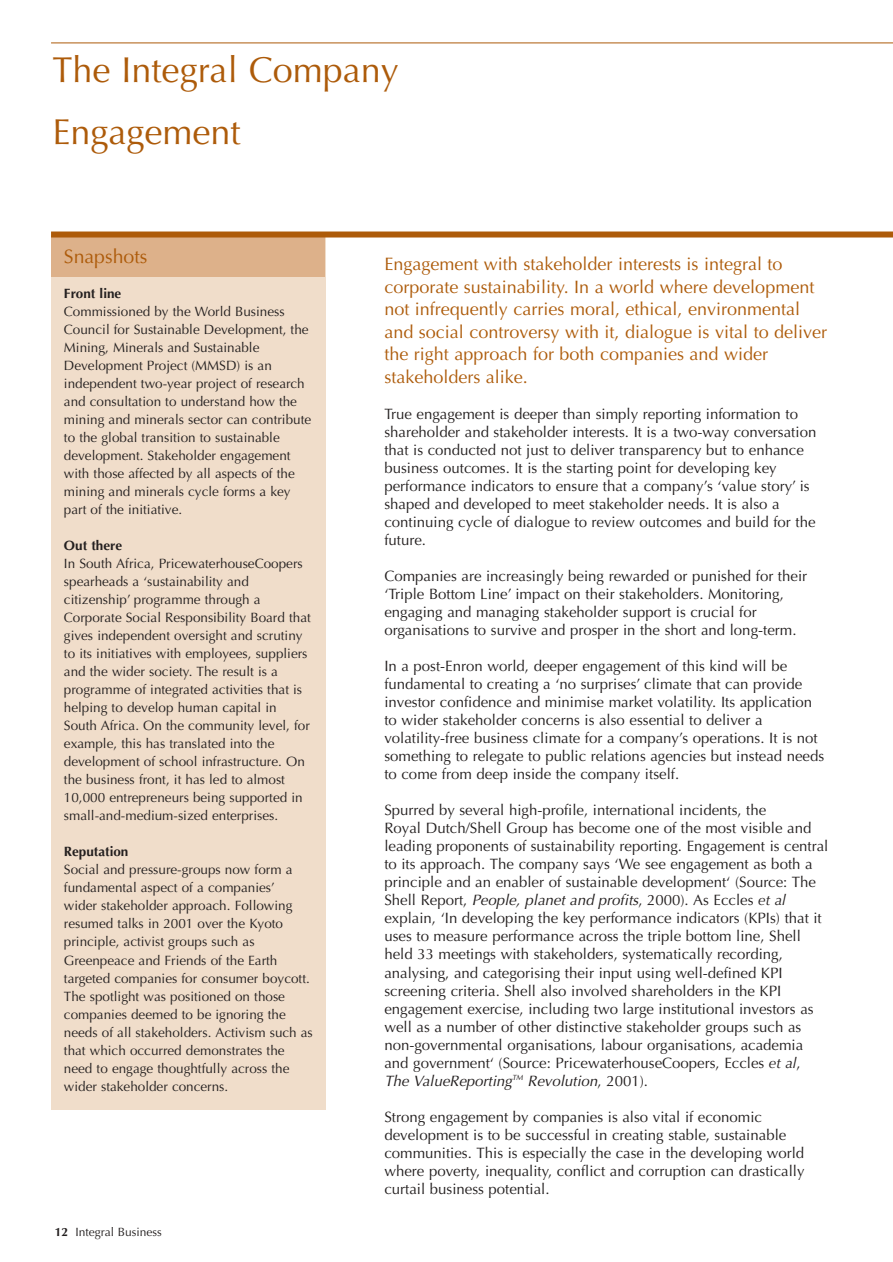
<style>
.page{position:relative;width:893px;height:1262px;background:#fff}
.page>*{position:absolute;margin:0;border:0;box-sizing:border-box;transform-origin:0 0}
.t1{font:36px/61.8px "Optima";color:#ad5b0a}
.t2{font:19.5px "Optima";color:#ad5b0a}
.t3{font:18px/22.5px "Optima";color:#ad5b0a}
.t4{font:15px/18px "Optima";color:#231f1f}
.t5{font:13.5px/18px "Optima";color:#231f1f}
.t6{font:700 13.5px "Optima";color:#231f1f}
.t7{font:12px "Optima";color:#231f1f}
.s1{font-weight:700}
.s2{font-style:italic}
</style>
<div class="page">
<div style="left:51px;top:235px;width:274px;height:874px;background:#f0ddca"></div>
<div style="left:51px;top:236px;width:274px;height:40px;background:#ddb18a"></div>
<div style="left:51px;top:231px;width:841px;height:6px;background:#ad5b0a"></div>
<hr style="left:51px;top:43px;width:841px;height:1px;background:#ad5b0a">
<h1 class="t1" style="left:53px;top:43px;width:348px">The Integral Company<br>Engagement</h1>
<h2 class="t2" style="left:64px;top:248px;width:85px">Snapshots</h2>
<p class="t6" style="left:64px;top:288px;width:59px">Front line</p>
<p class="t5" style="left:64px;top:304px;width:249px">Commissioned by the World Business Council for Sustainable Development, the Mining, Minerals and Sustainable Development Project (MMSD) is an independent two-year project of research and consultation to understand how the mining and minerals sector can contribute to the global transition to sustainable development. Stakeholder engagement with those affected by all aspects of the mining and minerals cycle forms a key part of the initiative.</p>
<p class="t6" style="left:64px;top:540px;width:60px">Out there</p>
<p class="t5" style="left:64px;top:556px;width:248px">In South Africa, PricewaterhouseCoopers spearheads a ‘sustainability and citizenship’ programme through a Corporate Social Responsibility Board that gives independent oversight and scrutiny to its initiatives with employees, suppliers and the wider society. The result is a programme of integrated activities that is helping to develop human capital in South Africa. On the community level, for example, this has translated into the development of school infrastructure. On the business front, it has led to almost 10,000 entrepreneurs being supported in small-and-medium-sized enterprises.</p>
<p class="t6" style="left:64px;top:846px;width:66px">Reputation</p>
<p class="t5" style="left:64px;top:862px;width:250px">Social and pressure-groups now form a fundamental aspect of a companies’<br>wider stakeholder approach. Following resumed talks in 2001 over the Kyoto principle, activist groups such as Greenpeace and Friends of the Earth targeted companies for consumer boycott.<br>The spotlight was positioned on those companies deemed to be ignoring the needs of all stakeholders. Activism such as that which occurred demonstrates the need to engage thoughtfully across the wider stakeholder concerns.</p>
<p class="t7" style="left:55px;top:1227px;width:109px"><span class="s1">12</span> Integral Business</p>
<p class="t3" style="left:384px;top:255px;width:444px">Engagement with stakeholder interests is integral to corporate sustainability. In a world where development not infrequently carries moral, ethical, environmental and social controversy with it, dialogue is vital to deliver the right approach for both companies and wider stakeholders alike.</p>
<p class="t4" style="left:384px;top:406px;width:433px">True engagement is deeper than simply reporting information to shareholder and stakeholder interests. It is a two-way conversation that is conducted not just to deliver transparency but to enhance business outcomes. It is the starting point for developing key performance indicators to ensure that a company’s ‘value story’ is shaped and developed to meet stakeholder needs. It is also a continuing cycle of dialogue to review outcomes and build for the future.</p>
<p class="t4" style="left:384px;top:568px;width:424px">Companies are increasingly being rewarded or punished for their ‘Triple Bottom Line’ impact on their stakeholders. Monitoring, engaging and managing stakeholder support is crucial for organisations to survive and prosper in the short and long-term.</p>
<p class="t4" style="left:384px;top:658px;width:441px">In a post-Enron world, deeper engagement of this kind will be fundamental to creating a ‘no surprises’ climate that can provide investor confidence and minimise market volatility. Its application to wider stakeholder concerns is also essential to deliver a volatility-free business climate for a company’s operations. It is not something to relegate to public relations agencies but instead needs to come from deep inside the company itself.</p>
<p class="t4" style="left:384px;top:802px;width:445px">Spurred by several high-profile, international incidents, the<br>Royal Dutch/Shell Group has become one of the most visible and leading proponents of sustainability reporting. Engagement is central to its approach. The company says ‘We see engagement as both a principle and an enabler of sustainable development‘ (Source: The Shell Report, <span class="s2">People, planet and profits</span>, 2000). As Eccles <span class="s2">et al </span>explain, ‘In developing the key performance indicators (KPIs) that it uses to measure performance across the triple bottom line, Shell held 33 meetings with stakeholders, systematically recording, analysing, and categorising their input using well-defined KPI screening criteria. Shell also involved shareholders in the KPI engagement exercise, including two large institutional investors as well as a number of other distinctive stakeholder groups such as non-governmental organisations, labour organisations, academia and government‘ (Source: PricewaterhouseCoopers, Eccles <span class="s2">et al</span>, <span class="s2">The ValueReporting</span><sup>TM</sup> <span class="s2">Revolution</span>, 2001).</p>
<p class="t4" style="left:384px;top:1108px;width:421px">Strong engagement by companies is also vital if economic development is to be successful in creating stable, sustainable communities. This is especially the case in the developing world where poverty, inequality, conflict and corruption can drastically curtail business potential.</p>
</div>
